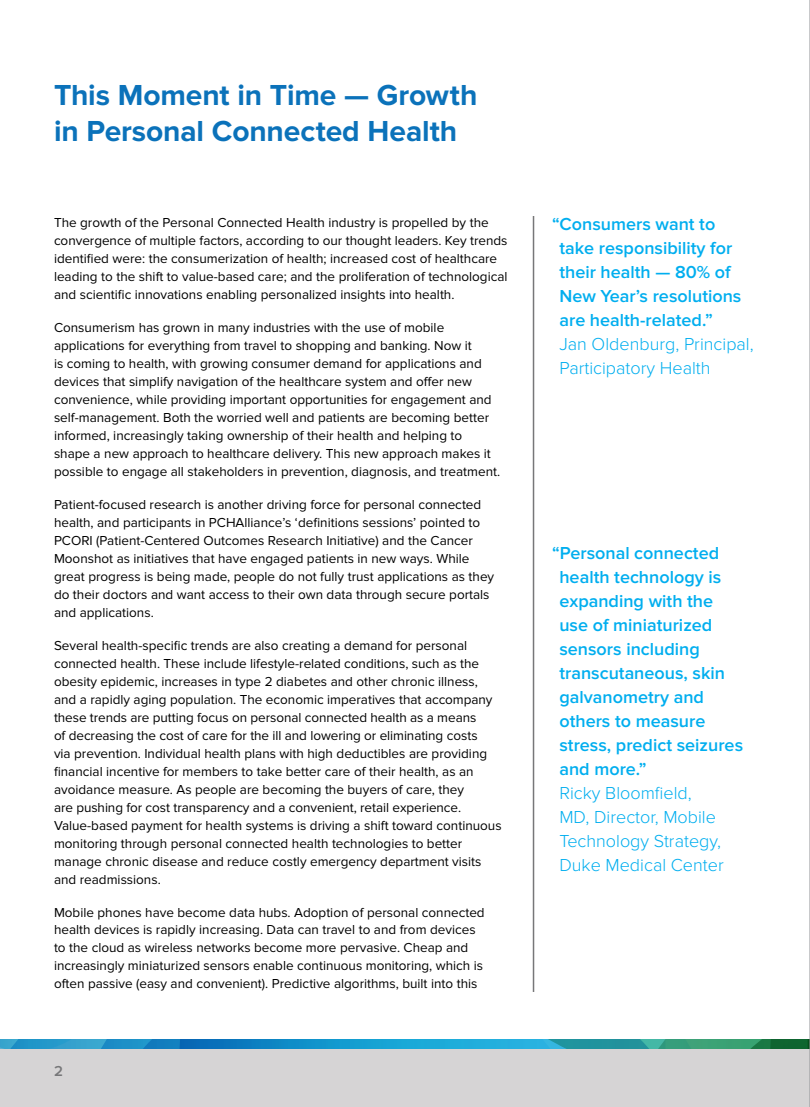
<style>
.page{position:relative;width:810px;height:1107px;background:#fff}
.page>*{position:absolute;margin:0;border:0;box-sizing:border-box;transform-origin:0 0}
.t1{font:700 30px/36px "Proxima Nova";letter-spacing:-.005em;color:#0b72ba}
.t2{font:600 18px/24px "Proxima Nova";color:#00aeef}
.t3{font:300 18px/24px "Proxima Nova";color:#00aeef}
.t4{font:600 15px "Proxima Nova";color:#777779}
.t5{font:13.5px/18px "Proxima Nova";color:#000}
</style>
<div class="page">
<svg style="left:0;top:1040px;width:809px;height:9px"></svg>
<div style="left:0;top:1049px;width:810px;height:58px;background:#d6d4d5"></div>
<hr style="left:533px;top:216px;width:1px;height:776px;background:#777779">
<hr style="left:809px;top:0;width:1px;height:1107px;background:#939598">
<h1 class="t1" style="left:54px;top:77px;width:425px">This Moment in Time — Growth in Personal Connected Health</h1>
<p class="t5" style="left:54px;top:213px;width:455px">The growth of the Personal Connected Health industry is propelled by the convergence of multiple factors, according to our thought leaders. Key trends identified were: the consumerization of health; increased cost of healthcare leading to the shift to value-based care; and the proliferation of technological and scientific innovations enabling personalized insights into health.</p>
<p class="t5" style="left:54px;top:318px;width:448px">Consumerism has grown in many industries with the use of mobile applications for everything from travel to shopping and banking. Now it<br>is coming to health, with growing consumer demand for applications and devices that simplify navigation of the healthcare system and offer new convenience, while providing important opportunities for engagement and self-management. Both the worried well and patients are becoming better informed, increasingly taking ownership of their health and helping to shape a new approach to healthcare delivery. This new approach makes it possible to engage all stakeholders in prevention, diagnosis, and treatment.</p>
<p class="t5" style="left:54px;top:495px;width:442px">Patient-focused research is another driving force for personal connected health, and participants in PCHAlliance’s ‘definitions sessions’ pointed to PCORI (Patient-Centered Outcomes Research Initiative) and the Cancer Moonshot as initiatives that have engaged patients in new ways. While great progress is being made, people do not fully trust applications as they do their doctors and want access to their own data through secure portals and applications.</p>
<p class="t5" style="left:54px;top:636px;width:449px">Several health-specific trends are also creating a demand for personal connected health. These include lifestyle-related conditions, such as the obesity epidemic, increases in type 2 diabetes and other chronic illness, and a rapidly aging population. The economic imperatives that accompany these trends are putting focus on personal connected health as a means<br>of decreasing the cost of care for the ill and lowering or eliminating costs<br>via prevention. Individual health plans with high deductibles are providing financial incentive for members to take better care of their health, as an avoidance measure. As people are becoming the buyers of care, they<br>are pushing for cost transparency and a convenient, retail experience.<br>Value-based payment for health systems is driving a shift toward continuous monitoring through personal connected health technologies to better manage chronic disease and reduce costly emergency department visits and readmissions.</p>
<p class="t5" style="left:54px;top:903px;width:432px">Mobile phones have become data hubs. Adoption of personal connected health devices is rapidly increasing. Data can travel to and from devices to the cloud as wireless networks become more pervasive. Cheap and increasingly miniaturized sensors enable continuous monitoring, which is often passive (easy and convenient). Predictive algorithms, built into this</p>
<p class="t4" style="left:54px;top:1062px;width:10px">2</p>
<h2 class="t2" style="left:559px;top:213px;width:184px;text-indent:-7px">“Consumers want to take responsibility for their health — 80% of<br>New Year’s resolutions are health-related.”</h2>
<h2 class="t3" style="left:559px;top:332px;width:196px">Jan Oldenburg, Principal,<br>Participatory Health</h2>
<h2 class="t2" style="left:559px;top:541px;width:185px;text-indent:-7px">“Personal connected health technology is expanding with the use of miniaturized sensors including transcutaneous, skin galvanometry and others to measure stress, predict seizures and more.”</h2>
<h2 class="t3" style="left:559px;top:781px;width:166px">Ricky Bloomfield,<br>MD, Director, Mobile<br>Technology Strategy,<br>Duke Medical Center</h2>
</div>
